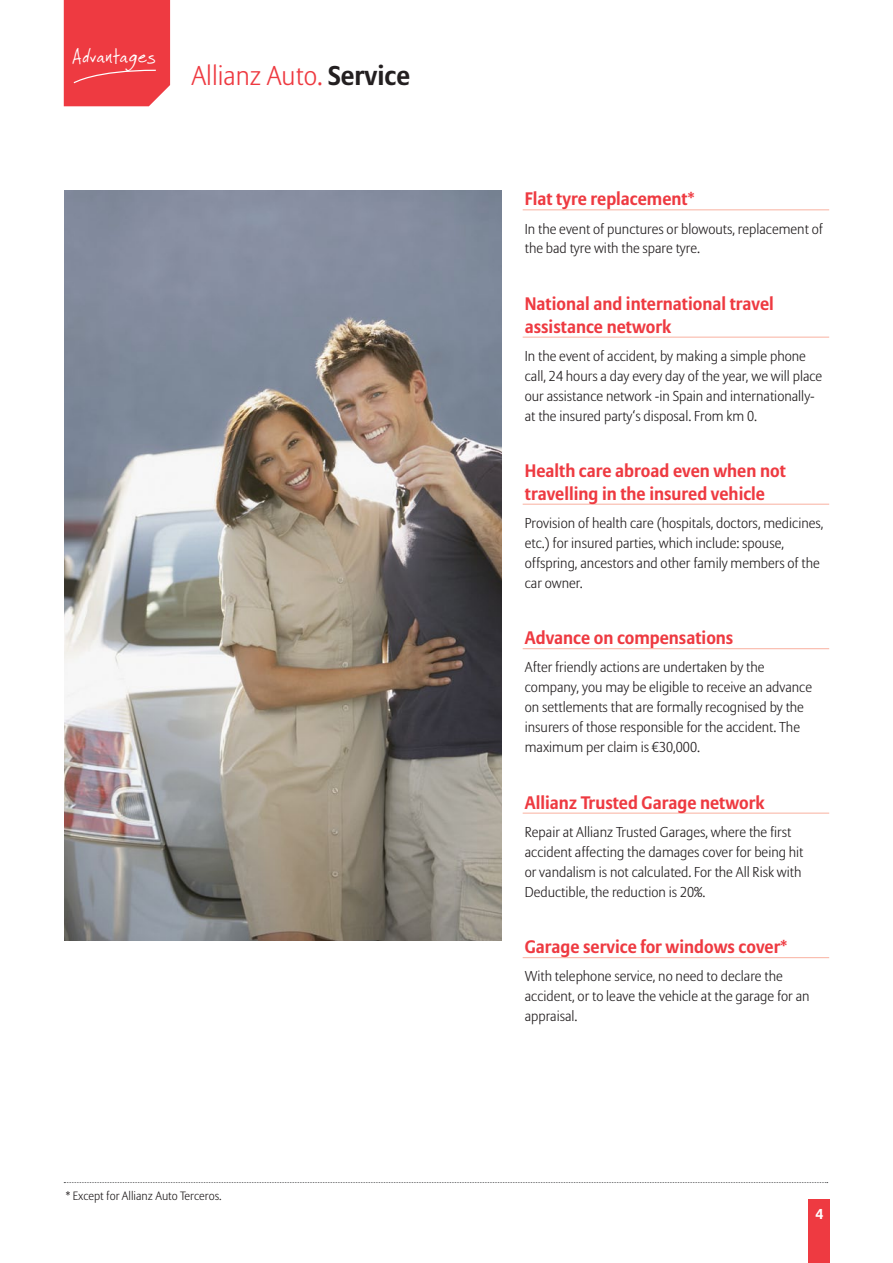
<style>
.page{position:relative;width:893px;height:1263px;background:#fff}
.page>*{position:absolute;margin:0;border:0;box-sizing:border-box;transform-origin:0 0}
.t1{font:300 27px "Allianz Sans";color:#ee3a41}
.t2{font:21px "Faraco Hand";letter-spacing:-.02em;color:#fff}
.Titulo_tabla_rojo{font:700 18px/22.5px "Allianz Sans";color:#ee3a41}
.Copy_9_5_13_25_ASL_A{font:300 14.25px/19.8px "Allianz Sans";color:#231f20}
.t3{font:700 14.25px "Allianz Sans";color:#fff}
.Notes{font:300 12px "Allianz Sans";color:#231f20}
.s1{font-weight:700;color:#231f20}
</style>
<div class="page">
<div style="left:808px;top:1199px;width:21px;height:64px;background:#ee3a41"></div>
<div style="left:64px;top:0;width:106px;height:106px;background:#ee3a41"></div>
<hr style="left:523px;top:209px;width:306px;height:1px;background:#f9b1a0">
<hr style="left:523px;top:337px;width:306px;height:1px;background:#f9b1a0">
<hr style="left:523px;top:504px;width:306px;height:1px;background:#f9b1a0">
<hr style="left:523px;top:648px;width:306px;height:1px;background:#f9b1a0">
<hr style="left:523px;top:813px;width:306px;height:1px;background:#f9b1a0">
<hr style="left:523px;top:957px;width:306px;height:1px;background:#f9b1a0">
<img style="left:64px;top:190px;width:437px;height:751px">
<svg style="left:64px;top:1182px;width:764px;height:1px"></svg>
<h2 class="t2" style="left:72px;top:44px;width:85px">Advantages</h2>
<h1 class="t1" style="left:191px;top:59px;width:220px">Allianz Auto. <span class="s1">Service</span></h1>
<p class="Notes" style="left:66px;top:1188px;width:157px">* Except for Allianz Auto Terceros.</p>
<p class="Titulo_tabla_rojo" style="left:525px;top:187px;width:171px">Flat tyre replacement*</p>
<p class="Copy_9_5_13_25_ASL_A" style="left:525px;top:219px;width:300px">In the event of punctures or blowouts, replacement of the bad tyre with the spare tyre.</p>
<p class="Titulo_tabla_rojo" style="left:525px;top:292px;width:251px">National and international travel assistance network</p>
<p class="Copy_9_5_13_25_ASL_A" style="left:525px;top:346px;width:299px">In the event of accident, by making a simple phone call, 24 hours a day every day of the year, we will place our assistance network -in Spain and internationally&shy;at the insured party‘s disposal. From km 0.</p>
<p class="Titulo_tabla_rojo" style="left:525px;top:459px;width:263px">Health care abroad even when not travelling in the insured vehicle</p>
<p class="Copy_9_5_13_25_ASL_A" style="left:525px;top:513px;width:300px">Provision of health care (hospitals, doctors, medicines, etc.) for insured parties, which include: spouse, offspring, ancestors and other family members of the car owner.</p>
<p class="Titulo_tabla_rojo" style="left:525px;top:626px;width:210px">Advance on compensations</p>
<p class="Copy_9_5_13_25_ASL_A" style="left:525px;top:657px;width:289px">After friendly actions are undertaken by the company, you may be eligible to receive an advance on settlements that are formally recognised by the insurers of those responsible for the accident. The maximum per claim is €30,000.</p>
<p class="Titulo_tabla_rojo" style="left:525px;top:791px;width:241px">Allianz Trusted Garage network</p>
<p class="Copy_9_5_13_25_ASL_A" style="left:525px;top:822px;width:280px">Repair at Allianz Trusted Garages, where the first accident affecting the damages cover for being hit or vandalism is not calculated. For the All Risk with Deductible, the reduction is 20%.</p>
<p class="Titulo_tabla_rojo" style="left:525px;top:935px;width:264px">Garage service for windows cover*</p>
<p class="Copy_9_5_13_25_ASL_A" style="left:525px;top:966px;width:286px">With telephone service, no need to declare the accident, or to leave the vehicle at the garage for an appraisal.</p>
<p class="t3" style="left:815px;top:1205px;width:9px">4</p>
</div>
